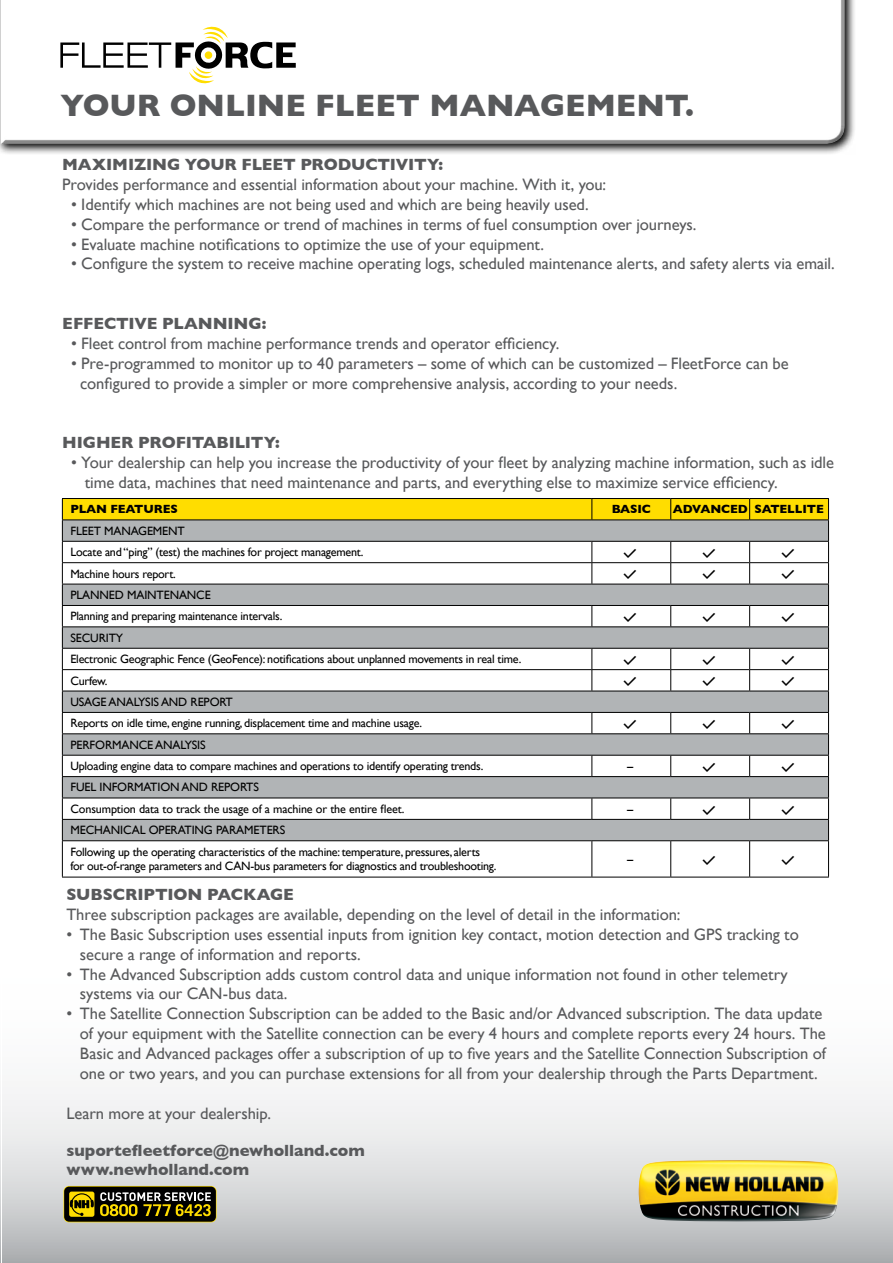
<style>
.page{position:relative;width:893px;height:1263px;background:#fff}
.page>*{position:absolute;margin:0;border:0;box-sizing:border-box;transform-origin:0 0}
.t1{font:700 31.65px "Gill Sans";color:#58595b}
.t2{font:16.5px/19.8px "Gill Sans";letter-spacing:-.005em;color:#58595b}
.t3{font:700 16.5px/18px "Gill Sans";letter-spacing:-.005em;color:#58595b}
.t4{font:15px "Lucida Grande";color:#000}
.t5{font:700 15px "Lucida Grande";color:#000}
.t6{font:12.15px/21.5px "Gill Sans";letter-spacing:-.02em;color:#000}
.t7{font:700 12.15px "Gill Sans";letter-spacing:-.01em;color:#000}
</style>
<div class="page">
<svg style="left:0;top:0;width:855px;height:154px;background:#ababab"></svg>
<div style="left:0;top:0;width:847px;height:145px;background:#fff"></div>
<svg style="left:0;top:1094px;width:1px;height:169px"></svg>
<svg style="left:2px;top:1094px;width:891px;height:169px"></svg>
<svg style="left:63px;top:841px;width:528px;height:36px"></svg>
<hr style="left:62px;top:840px;width:530px;height:1px;background:#000">
<hr style="left:62px;top:841px;width:1px;height:36px;background:#000">
<hr style="left:592px;top:840px;width:79px;height:1px;background:#000">
<hr style="left:591px;top:841px;width:1px;height:36px;background:#000">
<hr style="left:62px;top:877px;width:530px;height:1px;background:#000">
<hr style="left:592px;top:877px;width:79px;height:1px;background:#000">
<svg style="left:62px;top:498px;width:767px;height:342px"></svg>
<hr style="left:671px;top:819px;width:79px;height:1px;background:#000">
<hr style="left:750px;top:819px;width:79px;height:1px;background:#000">
<hr style="left:670px;top:841px;width:1px;height:36px;background:#000">
<hr style="left:671px;top:840px;width:79px;height:1px;background:#000">
<hr style="left:750px;top:840px;width:79px;height:1px;background:#000">
<hr style="left:749px;top:841px;width:1px;height:36px;background:#000">
<hr style="left:828px;top:841px;width:1px;height:36px;background:#000">
<hr style="left:671px;top:877px;width:79px;height:1px;background:#000">
<hr style="left:750px;top:877px;width:79px;height:1px;background:#000">
<div style="left:64px;top:1186px;width:152px;height:36px;background:#000;border-radius:5px"></div>
<svg style="left:100px;top:1192px;width:111px;height:24px"></svg>
<svg style="left:69px;top:1191px;width:25px;height:26px"></svg>
<svg style="left:60px;top:26px;width:236px;height:58px"></svg>
<img style="left:639px;top:1160px;width:199px;height:61px">
<h1 class="t1" style="left:60px;top:87px;width:635px">YOUR ONLINE FLEET MANAGEMENT.</h1>
<p class="t3" style="left:62px;top:155px;width:382px">MAXIMIZING YOUR FLEET PRODUCTIVITY:</p>
<p class="t2" style="left:62px;top:174px;width:545px">Provides performance and essential information about your machine. With it, you:</p>
<p class="t2" style="left:71px;top:194px;width:519px">• Identify which machines are not being used and which are being heavily used.</p>
<p class="t2" style="left:71px;top:214px;width:627px">• Compare the performance or trend of machines in terms of fuel consumption over journeys.</p>
<p class="t2" style="left:71px;top:234px;width:474px">• Evaluate machine notifications to optimize the use of your equipment.</p>
<p class="t2" style="left:71px;top:254px;width:765px">• Configure the system to receive machine operating logs, scheduled maintenance alerts, and safety alerts via email.</p>
<p class="t3" style="left:62px;top:314px;width:206px">EFFECTIVE PLANNING:</p>
<p class="t2" style="left:71px;top:333px;width:490px">• Fleet control from machine performance trends and operator efficiency.</p>
<p class="t2" style="left:80px;top:353px;width:710px;text-indent:-9px">• Pre-programmed to monitor up to 40 parameters – some of which can be customized – FleetForce can be configured to provide a simpler or more comprehensive analysis, according to your needs.</p>
<p class="t3" style="left:62px;top:433px;width:219px">HIGHER PROFITABILITY:</p>
<p class="t2" style="left:85px;top:452px;width:751px;text-indent:-14px">• Your dealership can help you increase the productivity of your fleet by analyzing machine information, such as idle time data, machines that need maintenance and parts, and everything else to maximize service efficiency.</p>
<p class="t7" style="left:70px;top:502px;width:109px">PLAN FEATURES</p>
<p class="t7" style="left:612px;top:502px;width:41px">BASIC</p>
<p class="t7" style="left:673px;top:502px;width:153px">ADVANCED SATELLITE</p>
<p class="t6" style="left:70px;top:520px;width:294px">FLEET MANAGEMENT<br>Locate and “ping” (test) the machines for project management.</p>
<p class="t4" style="left:623px;top:542px;width:17px">✓</p>
<p class="t4" style="left:701px;top:542px;width:17px">✓</p>
<p class="t4" style="left:780px;top:542px;width:17px">✓</p>
<p class="t6" style="left:70px;top:563px;width:107px">Machine hours report.</p>
<p class="t4" style="left:623px;top:564px;width:17px">✓</p>
<p class="t4" style="left:701px;top:564px;width:17px">✓</p>
<p class="t4" style="left:780px;top:564px;width:17px">✓</p>
<p class="t6" style="left:70px;top:584px;width:213px">PLANNED MAINTENANCE<br>Planning and preparing maintenance intervals.</p>
<p class="t4" style="left:623px;top:606px;width:17px">✓</p>
<p class="t4" style="left:701px;top:606px;width:17px">✓</p>
<p class="t4" style="left:780px;top:606px;width:17px">✓</p>
<p class="t6" style="left:70px;top:627px;width:452px">SECURITY<br>Electronic Geographic Fence (GeoFence): notifications about unplanned movements in real time.</p>
<p class="t4" style="left:623px;top:649px;width:17px">✓</p>
<p class="t4" style="left:701px;top:649px;width:17px">✓</p>
<p class="t4" style="left:780px;top:649px;width:17px">✓</p>
<p class="t6" style="left:70px;top:669px;width:39px">Curfew.</p>
<p class="t4" style="left:623px;top:671px;width:17px">✓</p>
<p class="t4" style="left:701px;top:671px;width:17px">✓</p>
<p class="t4" style="left:780px;top:671px;width:17px">✓</p>
<p class="t6" style="left:70px;top:691px;width:353px">USAGE ANALYSIS AND REPORT<br>Reports on idle time, engine running, displacement time and machine usage.</p>
<p class="t4" style="left:623px;top:713px;width:17px">✓</p>
<p class="t4" style="left:701px;top:713px;width:17px">✓</p>
<p class="t4" style="left:780px;top:713px;width:17px">✓</p>
<p class="t6" style="left:70px;top:734px;width:414px">PERFORMANCE ANALYSIS<br>Uploading engine data to compare machines and operations to identify operating trends.</p>
<p class="t6" style="left:70px;top:776px;width:335px">FUEL INFORMATION AND REPORTS<br>Consumption data to track the usage of a machine or the entire fleet.</p>
<p class="t6" style="left:70px;top:819px;width:411px">MECHANICAL OPERATING PARAMETERS<br>Following up the operating characteristics of the machine: temperature, pressures, alerts</p>
<p class="t6" style="left:70px;top:855px;width:428px">for out-of-range parameters and CAN-bus parameters for diagnostics and troubleshooting.</p>
<p class="t5" style="left:626px;top:756px;width:9px">–</p>
<p class="t4" style="left:701px;top:756px;width:17px">✓</p>
<p class="t4" style="left:780px;top:756px;width:17px">✓</p>
<p class="t5" style="left:626px;top:799px;width:9px">–</p>
<p class="t4" style="left:701px;top:799px;width:17px">✓</p>
<p class="t4" style="left:780px;top:799px;width:17px">✓</p>
<p class="t5" style="left:626px;top:849px;width:9px">–</p>
<p class="t4" style="left:701px;top:849px;width:17px">✓</p>
<p class="t4" style="left:780px;top:849px;width:17px">✓</p>
<p class="t3" style="left:66px;top:885px;width:229px">SUBSCRIPTION PACKAGE</p>
<p class="t2" style="left:66px;top:904px;width:615px">Three subscription packages are available, depending on the level of detail in the information:</p>
<p class="t2" style="left:80px;top:924px;width:720px;text-indent:-14px">• The Basic Subscription uses essential inputs from ignition key contact, motion detection and GPS tracking to secure a range of information and reports.</p>
<p class="t2" style="left:80px;top:964px;width:709px;text-indent:-14px">• The Advanced Subscription adds custom control data and unique information not found in other telemetry systems via our CAN-bus data.</p>
<p class="t2" style="left:80px;top:1003px;width:747px;text-indent:-14px">• The Satellite Connection Subscription can be added to the Basic and/or Advanced subscription. The data update of your equipment with the Satellite connection can be every 4 hours and complete reports every 24 hours. The Basic and Advanced packages offer a subscription of up to five years and the Satellite Connection Subscription of one or two years, and you can purchase extensions for all from your dealership through the Parts Department.</p>
<p class="t2" style="left:66px;top:1103px;width:206px">Learn more at your dealership.</p>
<p class="t3" style="left:66px;top:1142px;width:300px">suportefleetforce@newholland.com www.newholland.com</p>
</div>
